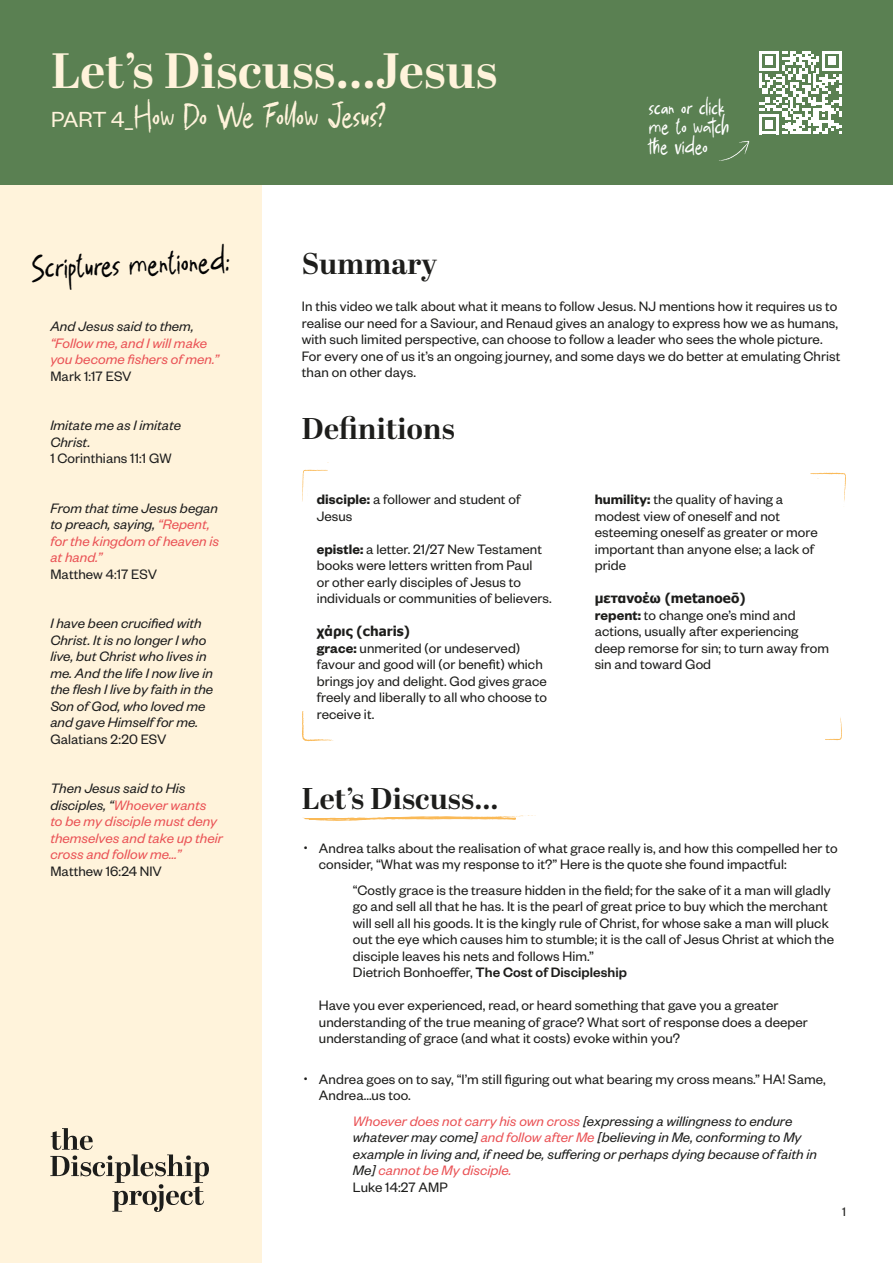
<style>
.page{position:relative;width:893px;height:1263px;background:#fff}
.page>*{position:absolute;margin:0;border:0;box-sizing:border-box;transform-origin:0 0}
.t1{font:700 49.5px "Abril Display";letter-spacing:.005em;color:#fff3db}
.Bullets{font:42px "Scratchy";letter-spacing:.005em;color:#fff3db}
.Bullets-2{font:42px "Scratchy";color:#020203}
.Bullet_Points{font:700 30px "Abril Display";letter-spacing:.005em;color:#1d1d1b}
.Bullets-3{font:28.5px "Scratchy";letter-spacing:.005em;color:#fff}
.t2{font:15px/16.5px "Founders Grotesk";letter-spacing:.005em;color:#1d1d1b}
.Bullets-4{font:italic 15px/16.5px "Founders Grotesk";letter-spacing:.005em;color:#ea5356}
.t3{font:italic 15px/16.5px "Founders Grotesk";letter-spacing:.005em;color:#1d1d1b}
.Bullets-5{font:italic 15px/16.5px "Founders Grotesk";letter-spacing:.005em;color:#1d1d1d}
.Bullets-6{font:15px "Founders Grotesk";letter-spacing:.005em;color:#1d1d1d}
.t4{font:500 15px "Founders Grotesk";letter-spacing:.005em;color:#1d1d1b}
.t5{font:700 13.5px "Tahoma";letter-spacing:.005em;color:#1d1d1b}
.t6{font:13.5px "Founders Grotesk";color:#1d1d1b}
.s1{font-family:"Founders Grotesk";font-size:24px}
.s2{color:#1d1d1d}
.s3{font-weight:600}
.s4{font-family:"Pragmatica";font-weight:300}
.s5{font-weight:400}
.s6{color:#ea5356}
</style>
<div class="page">
<div style="left:0;top:185px;width:261px;height:1078px;background:#fff3db"></div>
<svg style="left:50px;top:1128px;width:159px;height:84px"></svg>
<div style="left:0;top:0;width:893px;height:185px;background:#5a8052"></div>
<svg style="left:302px;top:462px;width:27px;height:40px"></svg>
<svg style="left:810px;top:473px;width:36px;height:28px"></svg>
<svg style="left:302px;top:711px;width:31px;height:31px"></svg>
<svg style="left:825px;top:717px;width:17px;height:24px"></svg>
<svg style="left:719px;top:141px;width:30px;height:20px"></svg>
<svg style="left:759px;top:51px;width:83px;height:83px"></svg>
<svg style="left:302px;top:815px;width:234px;height:6px"></svg>
<p class="t1" style="left:51px;top:37px;width:448px">Let’s Discuss...Jesus</p>
<p class="Bullets" style="left:51px;top:91px;width:334px"><span class="s1">PART 4_</span>How Do We Follow Jesus?</p>
<p class="Bullets-3" style="left:649px;top:90px;width:77px">scan or click</p>
<p class="Bullets-3" style="left:649px;top:110px;width:82px">me to watch</p>
<p class="Bullets-3" style="left:649px;top:129px;width:60px">the video</p>
<p class="Bullets-2" style="left:31px;top:243px;width:199px;rotate:-2deg">Scriptures mentioned:</p>
<p class="Bullets-4" style="left:50px;top:317px;width:170px"><span class="s2">And Jesus said to them, </span>“Follow me, and I will make you become fishers of men.”</p>
<p class="Bullets-6" style="left:50px;top:367px;width:83px">Mark 1:17 ESV</p>
<p class="Bullets-5" style="left:50px;top:416px;width:132px">Imitate me as I imitate<br>Christ.</p>
<p class="Bullets-6" style="left:50px;top:449px;width:123px">1 Corinthians 11:1 GW</p>
<p class="Bullets-4" style="left:50px;top:499px;width:170px"><span class="s2">From that time Jesus began to preach, saying,</span> “Repent, for the kingdom of heaven is at hand.”</p>
<p class="Bullets-6" style="left:50px;top:565px;width:108px">Matthew 4:17 ESV</p>
<p class="Bullets-5" style="left:50px;top:614px;width:164px">I have been crucified with<br>Christ. It is no longer I who live, but Christ who lives in me. And the life I now live in the flesh I live by faith in the<br>Son of God, who loved me and gave Himself for me.</p>
<p class="Bullets-6" style="left:50px;top:730px;width:118px">Galatians 2:20 ESV</p>
<p class="Bullets-4" style="left:50px;top:779px;width:174px"><span class="s2">Then Jesus said to His disciples, “</span>Whoever wants<br>to be my disciple must deny themselves and take up their cross and follow me…”</p>
<p class="Bullets-6" style="left:50px;top:862px;width:113px">Matthew 16:24 NIV</p>
<p class="Bullet_Points" style="left:302px;top:242px;width:137px">Summary</p>
<p class="t2" style="left:302px;top:297px;width:540px">In this video we talk about what it means to follow Jesus. NJ mentions how it requires us to realise our need for a Saviour, and Renaud gives an analogy to express how we as humans, with such limited perspective, can choose to follow a leader who sees the whole picture.<br>For every one of us it’s an ongoing journey, and some days we do better at emulating Christ than on other days.</p>
<p class="Bullet_Points" style="left:302px;top:407px;width:154px">Definitions</p>
<p class="t2" style="left:317px;top:490px;width:205px"><span class="s3">disciple:</span> a follower and student of<br>Jesus</p>
<p class="t2" style="left:317px;top:540px;width:236px"><span class="s3">epistle:</span> a letter. 21/27 New Testament books were letters written from Paul<br>or other early disciples of Jesus to individuals or communities of believers.</p>
<p class="t5" style="left:317px;top:622px;width:95px">χάρις (charis)</p>
<p class="t2" style="left:317px;top:639px;width:232px"><span class="s3">grace:</span> unmerited (or undeserved) favour and good will (or benefit) which brings joy and delight. God gives grace freely and liberally to all who choose to receive it.</p>
<p class="t2" style="left:595px;top:490px;width:225px"><span class="s3">humility:</span> the quality of having a modest view of oneself and not esteeming oneself as greater or more important than anyone else; a lack of pride</p>
<p class="t5" style="left:595px;top:589px;width:152px">μετανοέω (metanoeō)</p>
<p class="t2" style="left:595px;top:606px;width:236px"><span class="s3">repent:</span> to change one’s mind and actions, usually after experiencing deep remorse for sin; to turn away from sin and toward God</p>
<p class="Bullet_Points" style="left:302px;top:778px;width:198px">Let’s Discuss...</p>
<p class="t2" style="left:319px;top:839px;width:520px;text-indent:-17px"><span class="s4">•</span> Andrea talks about the realisation of what grace really is, and how this compelled her to consider, “What was my response to it?” Here is the quote she found impactful:</p>
<p class="t2" style="left:353px;top:881px;width:483px">“Costly grace is the treasure hidden in the field; for the sake of it a man will gladly go and sell all that he has. It is the pearl of great price to buy which the merchant will sell all his goods. It is the kingly rule of Christ, for whose sake a man will pluck out the eye which causes him to stumble; it is the call of Jesus Christ at which the disciple leaves his nets and follows Him.”</p>
<p class="t4" style="left:353px;top:963px;width:276px"><span class="s5">Dietrich Bonhoeffer,</span> The Cost of Discipleship</p>
<p class="t2" style="left:319px;top:996px;width:490px">Have you ever experienced, read, or heard something that gave you a greater understanding of the true meaning of grace? What sort of response does a deeper understanding of grace (and what it costs) evoke within you?</p>
<p class="t2" style="left:319px;top:1070px;width:508px;text-indent:-17px"><span class="s4">•</span> Andrea goes on to say, “I’m still figuring out what bearing my cross means.” HA! Same,<br>Andrea...us too.</p>
<p class="t3" style="left:353px;top:1112px;width:466px"><span class="s6">Whoever does not carry his own cross</span> [expressing a willingness to endure whatever may come] <span class="s6">and follow after Me</span> [believing in Me, conforming to My example in living and, if need be, suffering or perhaps dying because of faith in Me] <span class="s6">cannot be My disciple.</span></p>
<p class="t2" style="left:353px;top:1178px;width:96px">Luke 14:27 AMP</p>
<p class="t6" style="left:842px;top:1203px;width:5px">1</p>
</div>
